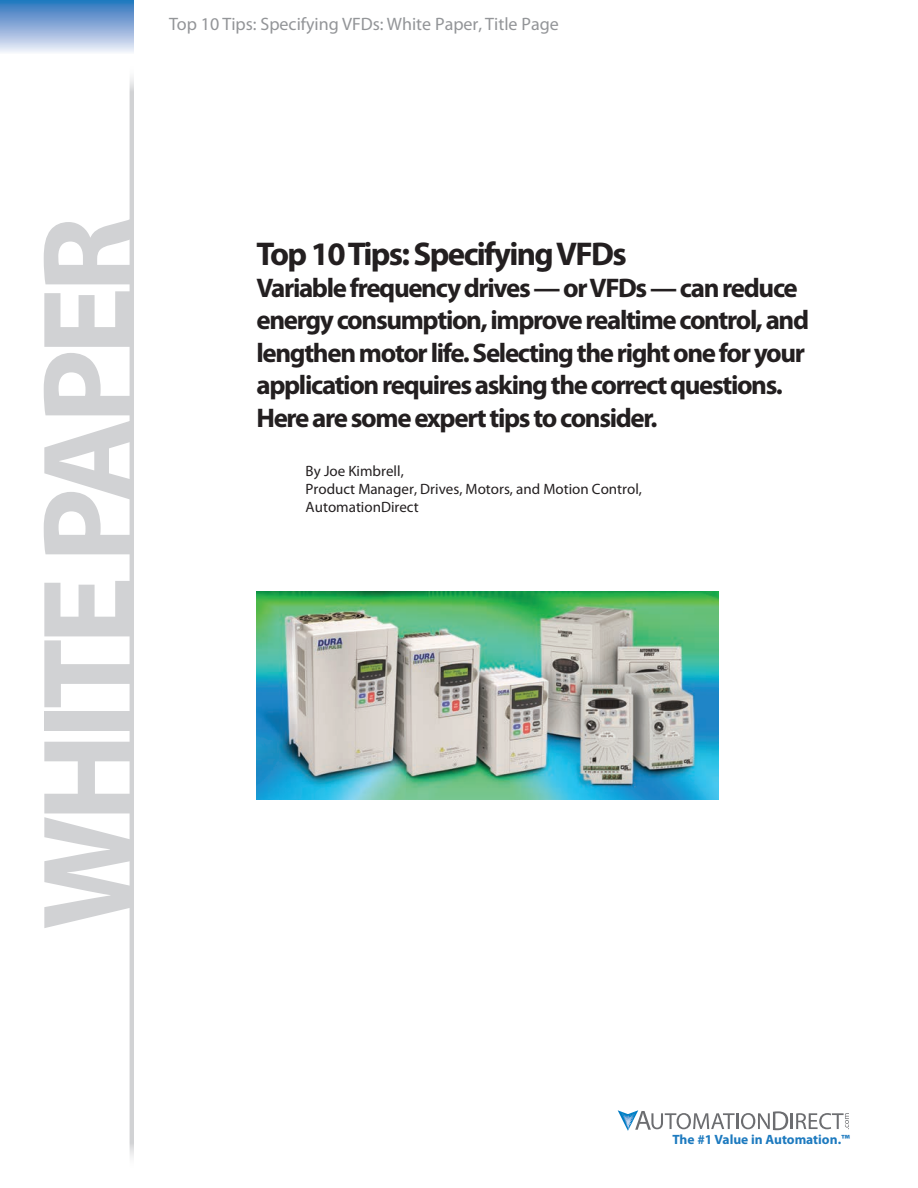
<style>
.page{position:relative;width:918px;height:1188px;background:#fff}
.page>*{position:absolute;margin:0;border:0;box-sizing:border-box;transform-origin:0 0}
.t1{font:700 129px "Myriad Pro";letter-spacing:-.05em;color:#d1d2d4}
.Article_Title{font:700 33px "Myriad Pro";letter-spacing:-.05em;color:#231f20}
.Article_Title-2{font:700 27px/32.4px "Myriad Pro";letter-spacing:-.05em;color:#231f20}
.t2{font:18px "Myriad Pro";color:#939598}
.t3{font:15px/18px "Myriad Pro";color:#231f20}
.t4{font:700 13.5px "Myriad Pro";color:#1d7abf}
</style>
<div class="page">
<svg style="left:618px;top:1110px;width:231px;height:21px"></svg>
<div style="left:0;top:0;width:134px;height:54px;background:linear-gradient(to bottom,#2870bc,#f2eef8)"></div>
<hr style="left:130px;top:65px;width:4px;height:1105px;background:#d1d2d4">
<img style="left:256px;top:592px;width:462px;height:208px">
<p class="t2" style="left:169px;top:14px;width:391px">Top 10 Tips: Specifying VFDs: White Paper, Title Page</p>
<p class="t1" style="left:4px;top:930px;width:715px;rotate:-90deg">WHITE PAPER</p>
<p class="Article_Title" style="left:256px;top:232px;width:372px">Top 10 Tips: Specifying VFDs</p>
<p class="Article_Title-2" style="left:256px;top:271px;width:554px">Variable frequency drives — or VFDs — can reduce energy consumption, improve realtime control, and lengthen motor life. Selecting the right one for your application requires asking the correct questions.<br>Here are some expert tips to consider.</p>
<p class="t3" style="left:306px;top:462px;width:338px">By Joe Kimbrell,<br>Product Manager, Drives, Motors, and Motion Control,<br>AutomationDirect</p>
<p class="t4" style="left:672px;top:1131px;width:179px">The #1 Value in Automation.™</p>
</div>
